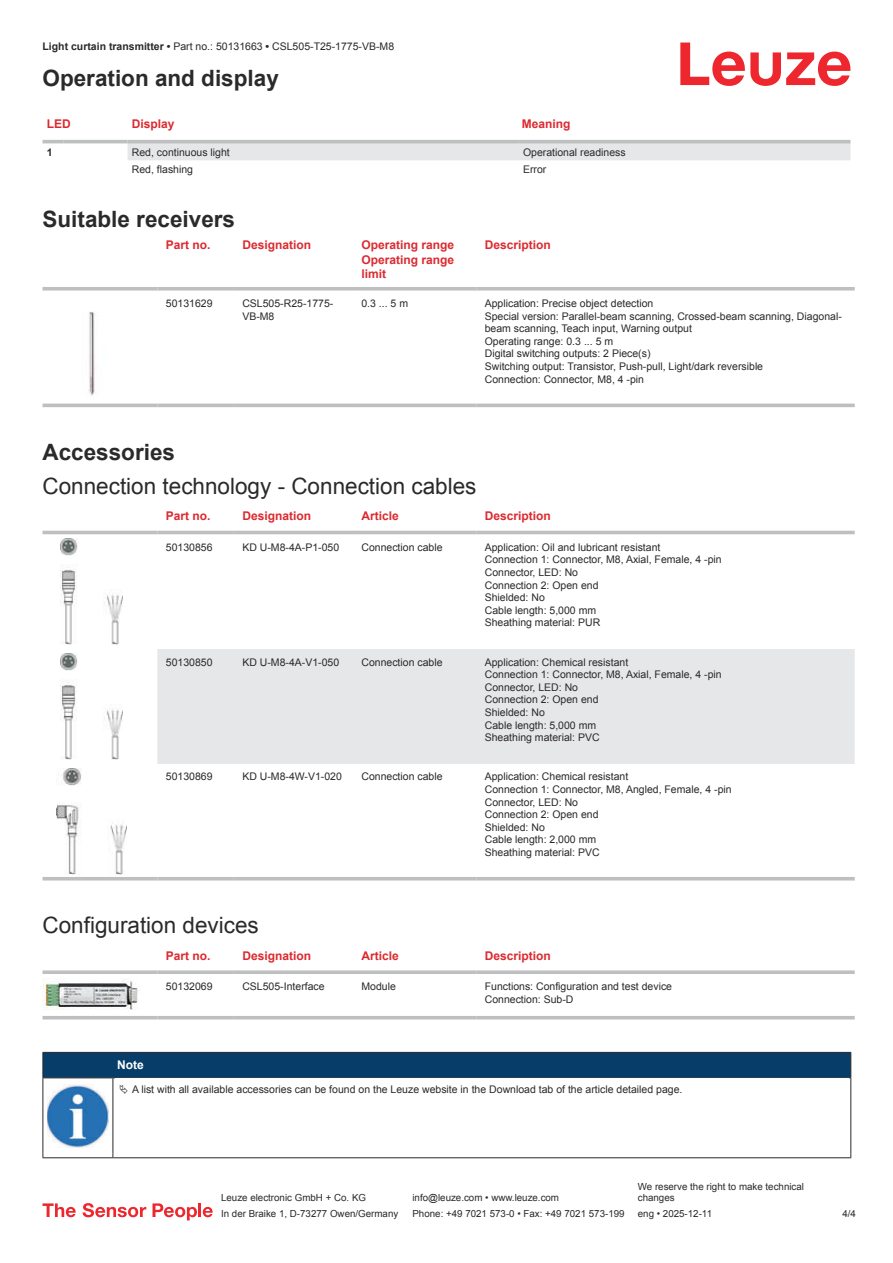
<style>
.page{position:relative;width:893px;height:1263px;background:#fff}
.page>*{position:absolute;margin:0;border:0;box-sizing:border-box;transform-origin:0 0}
.t1{font:22.5px "Arial";color:#2b292a}
.t2{font:700 22.5px "Arial";color:#2b292a}
.t3{font:700 12px/14.4px "Arial";color:#db2a30;text-align:justify}
.t4{font:700 12px "Arial";color:#fff}
.t5{font:10.5px/12.6px "Arial";color:#2b292a}
.t6{font:700 10.5px "Arial";color:#2b292a}
.t7{font:9.75px/11.7px "Arial";color:#2b292a}
.s1{font-weight:700}
</style>
<div class="page">
<svg style="left:680px;top:43px;width:170px;height:43px"></svg>
<div style="left:128px;top:143px;width:722px;height:17px;background:#e6e7e9"></div>
<hr style="left:43px;top:140px;width:21px;height:3px;background:#bdbfc1">
<hr style="left:64px;top:140px;width:64px;height:3px;background:#bdbfc1">
<hr style="left:128px;top:140px;width:391px;height:3px;background:#bdbfc1">
<hr style="left:519px;top:140px;width:331px;height:3px;background:#bdbfc1">
<svg style="left:43px;top:403px;width:812px;height:5px;fill:#efeff0"></svg>
<svg style="left:43px;top:287px;width:114px;height:4px"></svg>
<svg style="left:157px;top:287px;width:77px;height:4px"></svg>
<svg style="left:234px;top:287px;width:119px;height:4px"></svg>
<svg style="left:353px;top:287px;width:123px;height:4px"></svg>
<svg style="left:476px;top:287px;width:379px;height:4px;background:#c4c6c7"></svg>
<hr style="left:43px;top:404px;width:114px;height:3px;background:#bdbfc1">
<hr style="left:157px;top:404px;width:77px;height:3px;background:#bdbfc1">
<hr style="left:234px;top:404px;width:119px;height:3px;background:#bdbfc1">
<hr style="left:353px;top:404px;width:123px;height:3px;background:#bdbfc1">
<hr style="left:476px;top:404px;width:379px;height:3px;background:#bdbfc1">
<img style="left:89px;top:311px;width:6px;height:85px">
<svg style="left:43px;top:530px;width:812px;height:351px"></svg>
<div style="left:157px;top:649px;width:698px;height:115px;background:#e6e7e9"></div>
<hr style="left:43px;top:531px;width:114px;height:3px;background:#bdbfc1">
<hr style="left:157px;top:531px;width:77px;height:3px;background:#bdbfc1">
<hr style="left:234px;top:531px;width:119px;height:3px;background:#bdbfc1">
<hr style="left:353px;top:531px;width:123px;height:3px;background:#bdbfc1">
<hr style="left:476px;top:531px;width:379px;height:3px;background:#bdbfc1">
<hr style="left:43px;top:877px;width:114px;height:3px;background:#bdbfc1">
<hr style="left:157px;top:877px;width:77px;height:3px;background:#bdbfc1">
<hr style="left:234px;top:877px;width:119px;height:3px;background:#bdbfc1">
<hr style="left:353px;top:877px;width:123px;height:3px;background:#bdbfc1">
<hr style="left:476px;top:877px;width:379px;height:3px;background:#bdbfc1">
<img style="left:60px;top:538px;width:63px;height:107px">
<img style="left:60px;top:653px;width:63px;height:107px">
<img style="left:56px;top:768px;width:70px;height:106px">
<svg style="left:43px;top:1019px;width:812px;height:1px"></svg>
<svg style="left:43px;top:970px;width:114px;height:4px"></svg>
<svg style="left:157px;top:970px;width:77px;height:4px"></svg>
<svg style="left:234px;top:970px;width:119px;height:4px"></svg>
<svg style="left:353px;top:970px;width:123px;height:4px"></svg>
<svg style="left:476px;top:970px;width:379px;height:4px;background:#c4c5c7"></svg>
<hr style="left:43px;top:1016px;width:114px;height:3px;background:#bdbfc1">
<hr style="left:157px;top:1016px;width:77px;height:3px;background:#bdbfc1">
<hr style="left:234px;top:1016px;width:119px;height:3px;background:#bdbfc1">
<hr style="left:353px;top:1016px;width:123px;height:3px;background:#bdbfc1">
<hr style="left:476px;top:1016px;width:379px;height:3px;background:#bdbfc1">
<img style="left:43px;top:978px;width:95px;height:32px">
<div style="left:43px;top:1052px;width:808px;height:26px;background:#063d69"></div>
<hr style="left:113px;top:1077px;width:738px;height:1px;background:#2b292a">
<hr style="left:43px;top:1078px;width:1px;height:75px;background:#2b292a">
<hr style="left:113px;top:1078px;width:1px;height:75px;background:#2b292a">
<hr style="left:850px;top:1078px;width:1px;height:75px;background:#2b292a">
<hr style="left:43px;top:1157px;width:70px;height:1px;background:#2b292a">
<hr style="left:113px;top:1157px;width:738px;height:1px;background:#2b292a">
<img style="left:47px;top:1084px;width:61px;height:63px">
<svg style="left:43px;top:1203px;width:33px;height:14px"></svg>
<svg style="left:83px;top:1203px;width:63px;height:14px"></svg>
<svg style="left:153px;top:1203px;width:44px;height:17px"></svg>
<hr style="left:198px;top:1203px;width:3px;height:14px;background:#ed272d">
<svg style="left:203px;top:1207px;width:10px;height:10px"></svg>
<p class="t5" style="left:43px;top:41px;width:353px"><span class="s1">Light curtain transmitter •</span> Part no.: 50131663 <span class="s1">•</span> CSL505-T25-1775-VB-M8</p>
<h1 class="t2" style="left:43px;top:70px;width:238px">Operation and display</h1>
<p class="t3" style="left:47px;top:117px;width:25px">LED</p>
<p class="t3" style="left:132px;top:117px;width:44px">Display</p>
<p class="t3" style="left:522px;top:117px;width:50px">Meaning</p>
<p class="t6" style="left:47px;top:148px;width:7px">1</p>
<p class="t5" style="left:132px;top:147px;width:100px">Red, continuous light</p>
<p class="t5" style="left:523px;top:147px;width:104px">Operational readiness</p>
<p class="t5" style="left:132px;top:163px;width:63px">Red, flashing</p>
<p class="t5" style="left:523px;top:163px;width:25px">Error</p>
<h1 class="t2" style="left:43px;top:211px;width:194px">Suitable receivers</h1>
<p class="t3" style="left:166px;top:239px;width:46px">Part no.</p>
<p class="t3" style="left:242px;top:239px;width:70px">Designation</p>
<p class="t3" style="left:361px;top:239px;width:94px">Operating range Operating range limit</p>
<p class="t3" style="left:485px;top:239px;width:68px">Description</p>
<p class="t5" style="left:166px;top:298px;width:48px">50131629</p>
<p class="t5" style="left:242px;top:298px;width:93px">CSL505-R25-1775-<br>VB-M8</p>
<p class="t5" style="left:361px;top:298px;width:48px">0.3 ... 5 m</p>
<p class="t5" style="left:485px;top:298px;width:359px">Application: Precise object detection<br>Special version: Parallel-beam scanning, Crossed-beam scanning, Diagonal&shy;beam scanning, Teach input, Warning output<br>Operating range: 0.3 ... 5 m<br>Digital switching outputs: 2 Piece(s)<br>Switching output: Transistor, Push-pull, Light/dark reversible<br>Connection: Connector, M8, 4 -pin</p>
<h1 class="t2" style="left:43px;top:444px;width:134px">Accessories</h1>
<h1 class="t1" style="left:43px;top:477px;width:435px">Connection technology - Connection cables</h1>
<p class="t3" style="left:166px;top:509px;width:46px">Part no.</p>
<p class="t3" style="left:242px;top:509px;width:70px">Designation</p>
<p class="t3" style="left:361px;top:509px;width:39px">Article</p>
<p class="t3" style="left:485px;top:509px;width:68px">Description</p>
<p class="t5" style="left:166px;top:542px;width:48px">50130856</p>
<p class="t5" style="left:242px;top:542px;width:98px">KD U-M8-4A-P1-050</p>
<p class="t5" style="left:361px;top:542px;width:83px">Connection cable</p>
<p class="t5" style="left:485px;top:542px;width:238px">Application: Oil and lubricant resistant<br>Connection 1: Connector, M8, Axial, Female, 4 -pin<br>Connector, LED: No<br>Connection 2: Open end<br>Shielded: No<br>Cable length: 5,000 mm<br>Sheathing material: PUR</p>
<p class="t5" style="left:166px;top:656px;width:48px">50130850</p>
<p class="t5" style="left:242px;top:656px;width:98px">KD U-M8-4A-V1-050</p>
<p class="t5" style="left:361px;top:656px;width:83px">Connection cable</p>
<p class="t5" style="left:485px;top:656px;width:238px">Application: Chemical resistant<br>Connection 1: Connector, M8, Axial, Female, 4 -pin<br>Connector, LED: No<br>Connection 2: Open end<br>Shielded: No<br>Cable length: 5,000 mm<br>Sheathing material: PVC</p>
<p class="t5" style="left:166px;top:771px;width:48px">50130869</p>
<p class="t5" style="left:242px;top:771px;width:101px">KD U-M8-4W-V1-020</p>
<p class="t5" style="left:361px;top:771px;width:83px">Connection cable</p>
<p class="t5" style="left:485px;top:771px;width:248px">Application: Chemical resistant<br>Connection 1: Connector, M8, Angled, Female, 4 -pin<br>Connector, LED: No<br>Connection 2: Open end<br>Shielded: No<br>Cable length: 2,000 mm<br>Sheathing material: PVC</p>
<h1 class="t1" style="left:43px;top:917px;width:218px">Configuration devices</h1>
<p class="t3" style="left:166px;top:949px;width:46px">Part no.</p>
<p class="t3" style="left:242px;top:949px;width:70px">Designation</p>
<p class="t3" style="left:361px;top:949px;width:39px">Article</p>
<p class="t3" style="left:485px;top:949px;width:68px">Description</p>
<p class="t5" style="left:166px;top:981px;width:48px">50132069</p>
<p class="t5" style="left:242px;top:981px;width:84px">CSL505-Interface</p>
<p class="t5" style="left:361px;top:981px;width:36px">Module</p>
<p class="t5" style="left:485px;top:981px;width:189px">Functions: Configuration and test device<br>Connection: Sub-D</p>
<p class="t4" style="left:117px;top:1060px;width:28px">Note</p>
<p class="t5" style="left:132px;top:1083px;width:552px">A list with all available accessories can be found on the Leuze website in the Download tab of the article detailed page.</p>
<p class="t7" style="left:221px;top:1193px;width:146px">Leuze electronic GmbH + Co. KG</p>
<p class="t7" style="left:412px;top:1193px;width:148px">info@leuze.com • www.leuze.com</p>
<p class="t7" style="left:638px;top:1181px;width:168px">We reserve the right to make technical changes</p>
<p class="t7" style="left:221px;top:1209px;width:179px">In der Braike 1, D-73277 Owen/Germany</p>
<p class="t7" style="left:412px;top:1209px;width:214px">Phone: +49 7021 573-0 • Fax: +49 7021 573-199</p>
<p class="t7" style="left:638px;top:1209px;width:76px">eng • 2025-12-11</p>
<p class="t7" style="left:842px;top:1209px;width:15px">4 /4</p>
</div>
